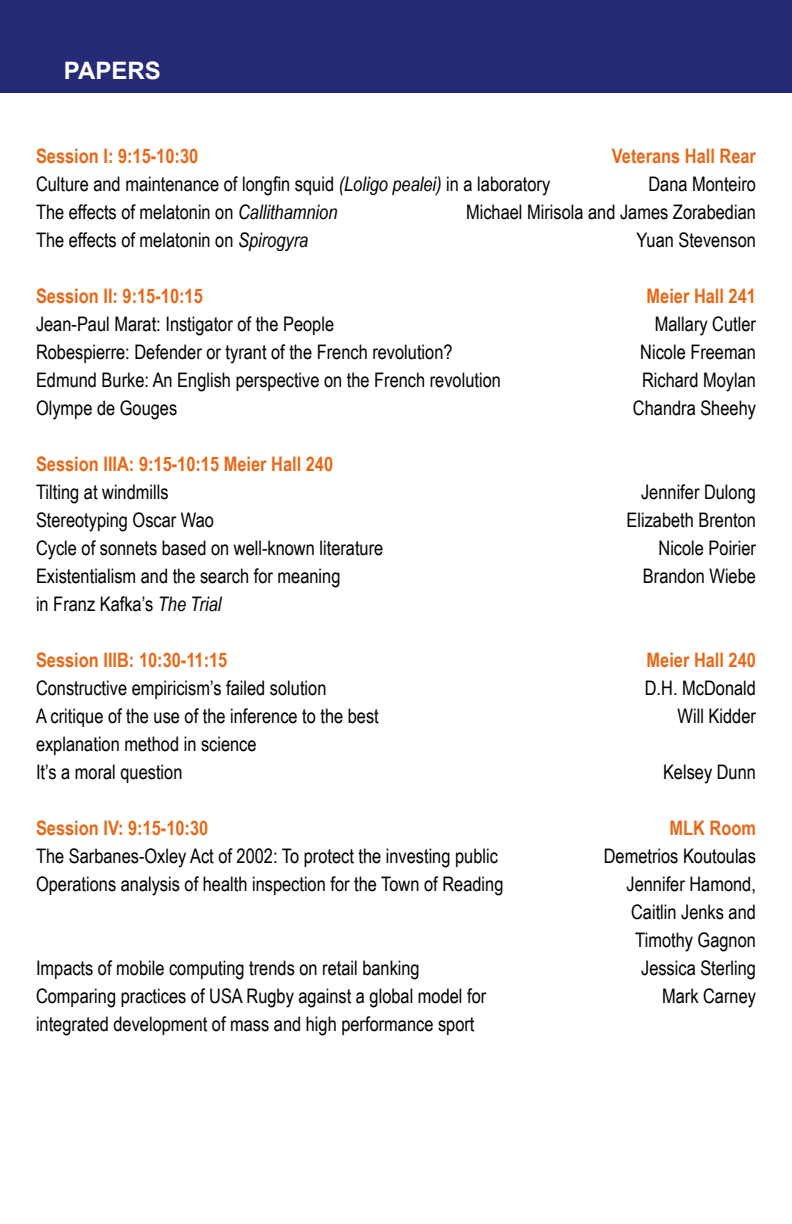
<style>
.page{position:relative;width:792px;height:1224px;background:#fff}
.page>*{position:absolute;margin:0;border:0;box-sizing:border-box;transform-origin:0 0}
.t1{font:700 24px "Arial";color:#fff}
.t2{font:20px/28px "Arial Narrow";color:#000}
.t3{font:700 20px "Arial Narrow";color:#e76817}
.s1{font-style:italic}
</style>
<div class="page">
<div style="left:0;top:0;width:792px;height:92px;background:#252b74"></div>
<p class="t1" style="left:64px;top:54px;width:98px">PAPERS</p>
<p class="t3" style="left:36px;top:144px;width:164px">Session I: 9:15-10:30</p>
<p class="t3" style="left:612px;top:144px;width:146px">Veterans Hall Rear</p>
<p class="t2" style="left:36px;top:169px;width:516px">Culture and maintenance of longfin squid <span class="s1">(Loligo pealei)</span> in a laboratory</p>
<p class="t2" style="left:648px;top:169px;width:109px">Dana Monteiro</p>
<p class="t2" style="left:36px;top:197px;width:303px">The effects of melatonin on <span class="s1">Callithamnion</span></p>
<p class="t2" style="left:466px;top:197px;width:291px">Michael Mirisola and James Zorabedian</p>
<p class="t2" style="left:36px;top:225px;width:274px">The effects of melatonin on <span class="s1">Spirogyra</span></p>
<p class="t2" style="left:637px;top:225px;width:121px">Yuan Stevenson</p>
<p class="t3" style="left:36px;top:284px;width:168px">Session II: 9:15-10:15</p>
<p class="t3" style="left:647px;top:284px;width:111px">Meier Hall 241</p>
<p class="t2" style="left:36px;top:309px;width:300px">Jean-Paul Marat: Instigator of the People</p>
<p class="t2" style="left:655px;top:309px;width:103px">Mallary Cutler</p>
<p class="t2" style="left:36px;top:337px;width:418px">Robespierre: Defender or tyrant of the French revolution?</p>
<p class="t2" style="left:640px;top:337px;width:117px">Nicole Freeman</p>
<p class="t2" style="left:36px;top:365px;width:466px">Edmund Burke: An English perspective on the French revolution</p>
<p class="t2" style="left:642px;top:365px;width:115px">Richard Moylan</p>
<p class="t2" style="left:36px;top:393px;width:143px">Olympe de Gouges</p>
<p class="t2" style="left:633px;top:393px;width:125px">Chandra Sheehy</p>
<p class="t3" style="left:36px;top:452px;width:299px">Session IIIA: 9:15-10:15 Meier Hall 240</p>
<p class="t2" style="left:36px;top:477px;width:134px">Tilting at windmills</p>
<p class="t2" style="left:641px;top:477px;width:116px">Jennifer Dulong</p>
<p class="t2" style="left:36px;top:505px;width:180px">Stereotyping Oscar Wao</p>
<p class="t2" style="left:627px;top:505px;width:131px">Elizabeth Brenton</p>
<p class="t2" style="left:36px;top:533px;width:349px">Cycle of sonnets based on well-known literature</p>
<p class="t2" style="left:659px;top:533px;width:99px">Nicole Poirier</p>
<p class="t2" style="left:36px;top:561px;width:306px">Existentialism and the search for meaning</p>
<p class="t2" style="left:643px;top:561px;width:115px">Brandon Wiebe</p>
<p class="t2" style="left:36px;top:589px;width:187px">in Franz Kafka’s <span class="s1">The Trial</span></p>
<p class="t3" style="left:36px;top:648px;width:193px">Session IIIB: 10:30-11:15</p>
<p class="t3" style="left:647px;top:648px;width:111px">Meier Hall 240</p>
<p class="t2" style="left:36px;top:673px;width:292px">Constructive empiricism’s failed solution</p>
<p class="t2" style="left:645px;top:673px;width:113px">D.H. McDonald</p>
<p class="t2" style="left:36px;top:701px;width:344px">A critique of the use of the inference to the best</p>
<p class="t2" style="left:678px;top:701px;width:80px">Will Kidder</p>
<p class="t2" style="left:36px;top:729px;width:222px">explanation method in science<br>It’s a moral question</p>
<p class="t2" style="left:663px;top:757px;width:94px">Kelsey Dunn</p>
<p class="t3" style="left:36px;top:816px;width:174px">Session IV: 9:15-10:30</p>
<p class="t3" style="left:669px;top:816px;width:13px">MLK</p>
<p class="t3" style="left:710px;top:816px;width:48px">Room</p>
<p class="t2" style="left:36px;top:841px;width:463px">The Sarbanes-Oxley Act of 2002: To protect the investing public</p>
<p class="t2" style="left:604px;top:841px;width:154px">Demetrios Koutoulas</p>
<p class="t2" style="left:36px;top:869px;width:469px">Operations analysis of health inspection for the Town of Reading</p>
<p class="t2" style="left:627px;top:869px;width:131px;text-align:justify">Jennifer Hamond, Caitlin Jenks and Timothy Gagnon</p>
<p class="t2" style="left:36px;top:953px;width:385px">Impacts of mobile computing trends on retail banking</p>
<p class="t2" style="left:641px;top:953px;width:116px">Jessica Sterling</p>
<p class="t2" style="left:36px;top:981px;width:452px">Comparing practices of USA Rugby against a global model for</p>
<p class="t2" style="left:662px;top:981px;width:95px">Mark Carney</p>
<p class="t2" style="left:36px;top:1009px;width:440px">integrated development of mass and high performance sport</p>
</div>
